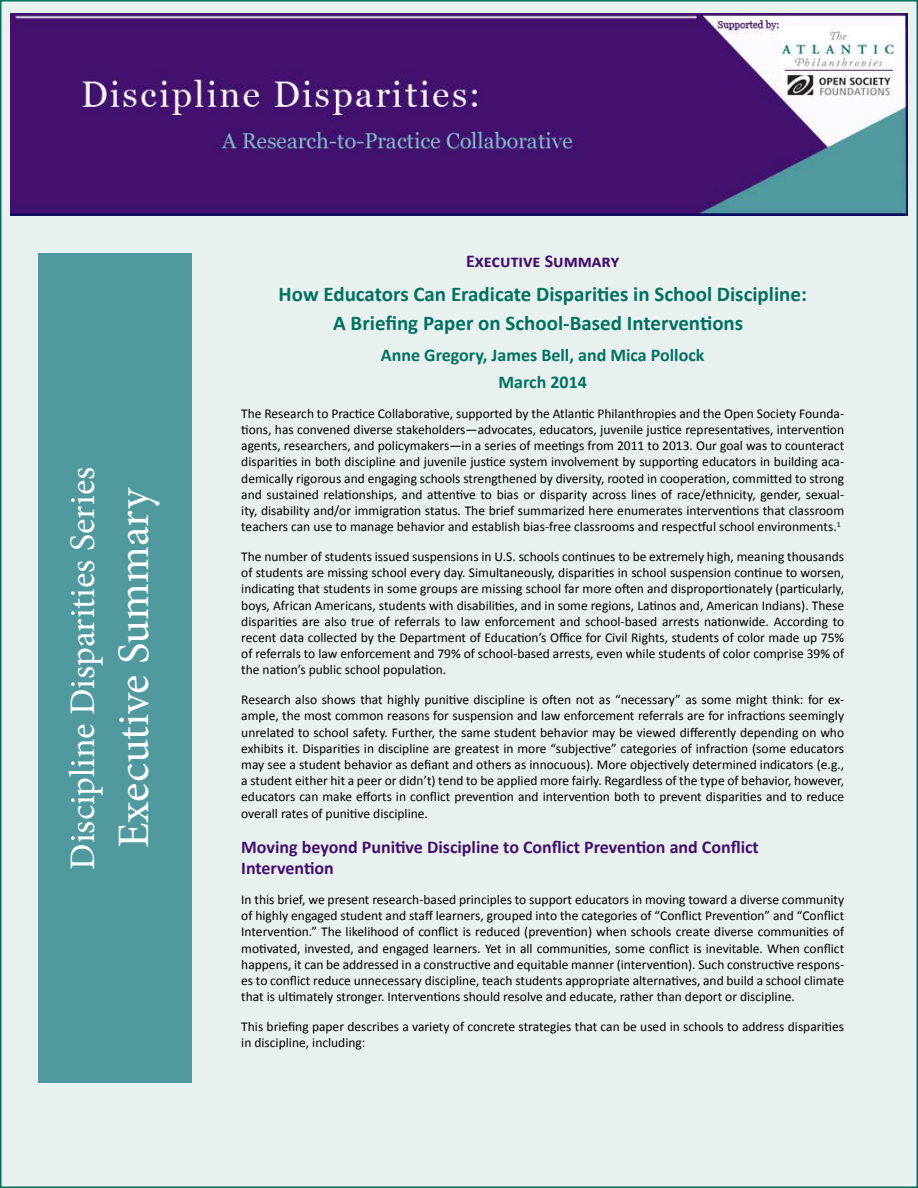
<style>
.page{position:relative;width:918px;height:1188px;background:#fff}
.page>*{position:absolute;margin:0;border:0;box-sizing:border-box;transform-origin:0 0}
.t1{font:45px "Minion Pro";color:#fff}
.t2{font:36px "Minion Pro";color:#fff}
.t3{font:700 21px/28.8px "Calibri";color:#007161;text-align:center}
.t4{font:700 18px/21.6px "Calibri";color:#420f6e}
.t5{font:700 18px/27.6px "Calibri";color:#007161;text-align:center}
.t6{font:13.5px/16.2px "Calibri";color:#000;text-align:justify}
</style>
<div class="page">
<div style="left:1px;top:1px;width:916px;height:1186px;background:#e9f1ef"></div>
<div style="left:38px;top:254px;width:153px;height:829px;background:#50999f"></div>
<img style="left:10px;top:14px;width:898px;height:201px">
<h2 class="t2" style="left:58px;top:870px;width:404px;rotate:-90deg">Discipline Disparities Series</h2>
<h1 class="t1" style="left:104px;top:848px;width:363px;rotate:-90deg">Executive Summary</h1>
<h3 class="t4" style="left:466px;top:250px;width:155px">Executive Summary</h3>
<h3 class="t3" style="left:279px;top:280px;width:530px">How Educators Can Eradicate Disparities in School Discipline:<br>A Briefing Paper on School-Based Interventions</h3>
<h3 class="t5" style="left:381px;top:341px;width:325px">Anne Gregory, James Bell, and Mica Pollock<br>March 2014</h3>
<p class="t6" style="left:241px;top:405px;width:604px">The Research to Practice Collaborative, supported by the Atlantic Philanthropies and the Open Society Founda&shy;tions, has convened diverse stakeholders—advocates, educators, juvenile justice representatives, intervention agents, researchers, and policymakers—in a series of meetings from 2011 to 2013. Our goal was to counteract disparities in both discipline and juvenile justice system involvement by supporting educators in building aca&shy;demically rigorous and engaging schools strengthened by diversity, rooted in cooperation, committed to strong and sustained relationships, and attentive to bias or disparity across lines of race/ethnicity, gender, sexual&shy;ity, disability and/or immigration status. The brief summarized here enumerates interventions that classroom teachers can use to manage behavior and establish bias-free classrooms and respectful school environments.<sup>1</sup></p>
<p class="t6" style="left:241px;top:548px;width:604px">The number of students issued suspensions in U.S. schools continues to be extremely high, meaning thousands of students are missing school every day. Simultaneously, disparities in school suspension continue to worsen, indicating that students in some groups are missing school far more often and disproportionately (particularly, boys, African Americans, students with disabilities, and in some regions, Latinos and, American Indians). These disparities are also true of referrals to law enforcement and school-based arrests nationwide. According to recent data collected by the Department of Education’s Office for Civil Rights, students of color made up 75% of referrals to law enforcement and 79% of school-based arrests, even while students of color comprise 39% of the nation’s public school population.</p>
<p class="t6" style="left:241px;top:692px;width:604px">Research also shows that highly punitive discipline is often not as “necessary” as some might think: for ex&shy;ample, the most common reasons for suspension and law enforcement referrals are for infractions seemingly unrelated to school safety. Further, the same student behavior may be viewed differently depending on who exhibits it. Disparities in discipline are greatest in more “subjective” categories of infraction (some educators may see a student behavior as defiant and others as innocuous). More objectively determined indicators (e.g., a student either hit a peer or didn’t) tend to be applied more fairly. Regardless of the type of behavior, however, educators can make efforts in conflict prevention and intervention both to prevent disparities and to reduce overall rates of punitive discipline.</p>
<h3 class="t4" style="left:241px;top:836px;width:519px">Moving beyond Punitive Discipline to Conflict Prevention and Conflict<br>Intervention</h3>
<p class="t6" style="left:241px;top:891px;width:604px">In this brief, we present research-based principles to support educators in moving toward a diverse community of highly engaged student and staff learners, grouped into the categories of “Conflict Prevention” and “Conflict Intervention.” The likelihood of conflict is reduced (prevention) when schools create diverse communities of motivated, invested, and engaged learners. Yet in all communities, some conflict is inevitable. When conflict happens, it can be addressed in a constructive and equitable manner (intervention). Such constructive respons&shy;es to conflict reduce unnecessary discipline, teach students appropriate alternatives, and build a school climate that is ultimately stronger. Interventions should resolve and educate, rather than deport or discipline.</p>
<p class="t6" style="left:241px;top:1018px;width:604px">This briefing paper describes a variety of concrete strategies that can be used in schools to address disparities in discipline, including:</p>
</div>
